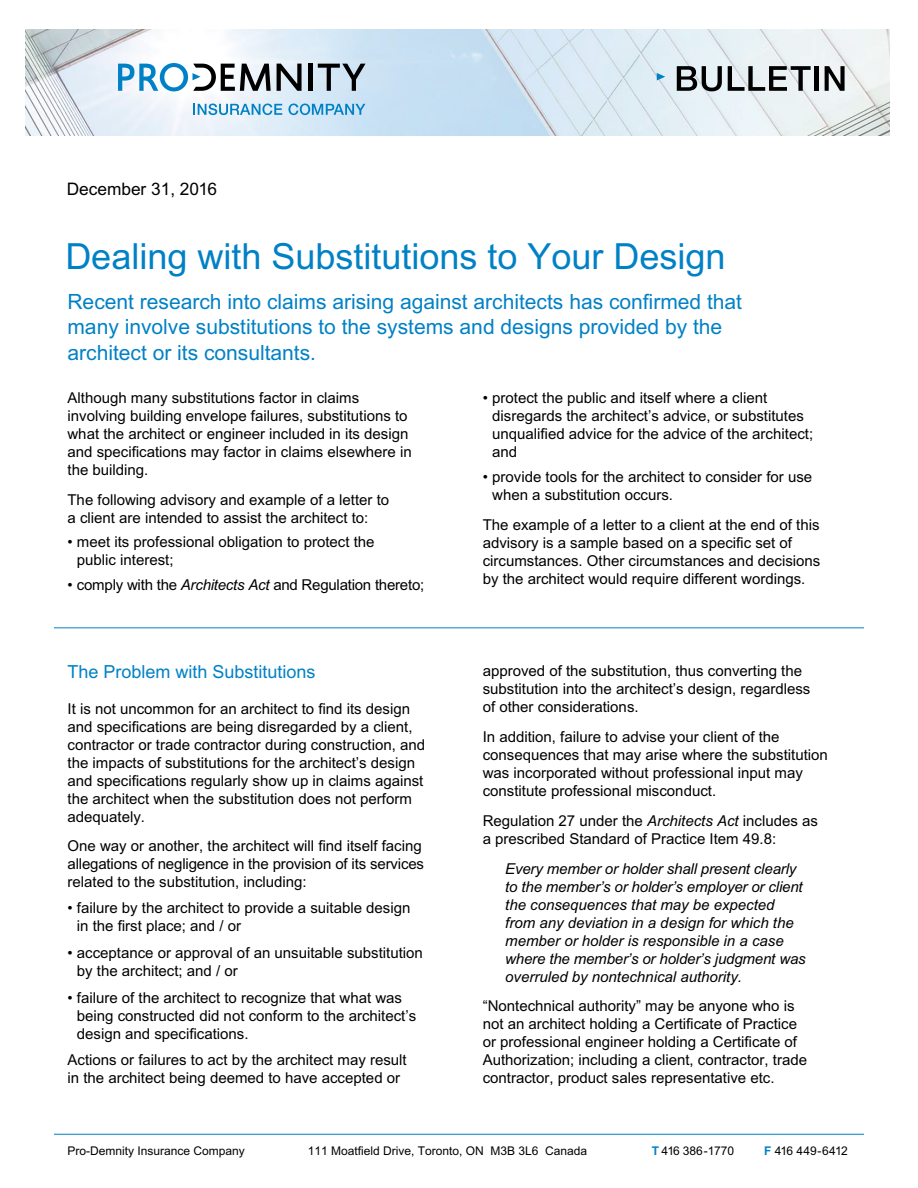
<style>
.page{position:relative;width:918px;height:1188px;background:#fff}
.page>*{position:absolute;margin:0;border:0;box-sizing:border-box;transform-origin:0 0}
.t1{font:36px "M Arial";color:#0081c6}
.t2{font:21px/25.5px "M Arial";color:#0081c6}
.t3{font:18px "M Arial";color:#0081c6}
.t4{font:17.25px "M Arial";color:#000}
.t5{font:15px/18px "M Arial";color:#000}
.t6{font:italic 15px/18px "M Arial";color:#000}
.t7{font:12px "M Arial";color:#000}
.t8{font:12px "M Arial";letter-spacing:-.06em;color:#000}
.s1{font-style:italic}
.s2{font-weight:700;color:#0081c6}
</style>
<div class="page">
<img style="left:26px;top:30px;width:864px;height:106px">
<svg style="left:677px;top:66px;width:45px;height:25px"></svg>
<svg style="left:728px;top:66px;width:83px;height:25px;background:#989d9e"></svg>
<div style="left:814px;top:66px;width:5px;height:25px;background:#000"></div>
<svg style="left:825px;top:66px;width:20px;height:25px"></svg>
<svg style="left:657px;top:73px;width:8px;height:7px"></svg>
<svg style="left:118px;top:63px;width:153px;height:28px"></svg>
<svg style="left:277px;top:64px;width:25px;height:27px"></svg>
<hr style="left:308px;top:64px;width:4px;height:27px;background:#000">
<svg style="left:318px;top:64px;width:48px;height:27px"></svg>
<svg style="left:193px;top:104px;width:89px;height:11px"></svg>
<svg style="left:288px;top:104px;width:77px;height:11px"></svg>
<hr style="left:54px;top:627px;width:810px;height:1px;background:#0081c6">
<hr style="left:54px;top:1134px;width:810px;height:1px;background:#0081c6">
<p class="t4" style="left:67px;top:179px;width:152px">December 31, 2016</p>
<h1 class="t1" style="left:65px;top:236px;width:662px">Dealing with Substitutions to Your Design</h1>
<h2 class="t2" style="left:68px;top:288px;width:676px">Recent research into claims arising against architects has confirmed that many involve substitutions to the systems and designs provided by the architect or its consultants.</h2>
<p class="t5" style="left:68px;top:389px;width:346px">Although many substitutions factor in claims involving building envelope failures, substitutions to what the architect or engineer included in its design and specifications may factor in claims elsewhere in the building.</p>
<p class="t5" style="left:68px;top:491px;width:323px">The following advisory and example of a letter to a client are intended to assist the architect to:</p>
<p class="t5" style="left:77px;top:533px;width:299px;text-indent:-9px">• meet its professional obligation to protect the public interest;</p>
<p class="t5" style="left:68px;top:576px;width:358px">• comply with the <span class="s1">Architects Act</span> and Regulation thereto;</p>
<p class="t3" style="left:67px;top:661px;width:250px">The Problem with Substitutions</p>
<p class="t5" style="left:68px;top:700px;width:359px">It is not uncommon for an architect to find its design and specifications are being disregarded by a client, contractor or trade contractor during construction, and the impacts of substitutions for the architect’s design and specifications regularly show up in claims against the architect when the substitution does not perform adequately.</p>
<p class="t5" style="left:68px;top:837px;width:358px">One way or another, the architect will find itself facing allegations of negligence in the provision of its services related to the substitution, including:</p>
<p class="t5" style="left:77px;top:899px;width:335px;text-indent:-9px">• failure by the architect to provide a suitable design in the first place; and / or</p>
<p class="t5" style="left:77px;top:944px;width:348px;text-indent:-9px">• acceptance or approval of an unsuitable substitution by the architect; and / or</p>
<p class="t5" style="left:77px;top:988px;width:341px;text-indent:-9px">• failure of the architect to recognize that what was being constructed did not conform to the architect’s design and specifications.</p>
<p class="t5" style="left:68px;top:1051px;width:341px">Actions or failures to act by the architect may result in the architect being deemed to have accepted or</p>
<p class="t5" style="left:492px;top:389px;width:322px;text-indent:-9px">• protect the public and itself where a client disregards the architect’s advice, or substitutes unqualified advice for the advice of the architect; and</p>
<p class="t5" style="left:492px;top:467px;width:322px;text-indent:-9px">• provide tools for the architect to consider for use when a substitution occurs.</p>
<p class="t5" style="left:483px;top:515px;width:339px">The example of a letter to a client at the end of this advisory is a sample based on a specific set of circumstances. Other circumstances and decisions by the architect would require different wordings.</p>
<p class="t5" style="left:483px;top:662px;width:329px">approved of the substitution, thus converting the substitution into the architect’s design, regardless of other considerations.</p>
<p class="t5" style="left:483px;top:727px;width:347px">In addition, failure to advise your client of the consequences that may arise where the substitution was incorporated without professional input may constitute professional misconduct.</p>
<p class="t5" style="left:483px;top:811px;width:337px">Regulation 27 under the <span class="s1">Architects Act</span> includes as a prescribed Standard of Practice Item 49.8:</p>
<p class="t6" style="left:505px;top:859px;width:302px">Every member or holder shall present clearly to the member’s or holder’s employer or client the consequences that may be expected from any deviation in a design for which the member or holder is responsible in a case where the member’s or holder’s judgment was overruled by nontechnical authority.</p>
<p class="t5" style="left:483px;top:997px;width:326px">“Nontechnical authority” may be anyone who is not an architect holding a Certificate of Practice or professional engineer holding a Certificate of Authorization; including a client, contractor, trade contractor, product sales representative etc.</p>
<p class="t7" style="left:68px;top:1144px;width:179px">Pro-Demnity Insurance Company</p>
<p class="t7" style="left:308px;top:1144px;width:281px">111 Moatfield Drive, Toronto, ON M3B 3L6 Canada</p>
<p class="t7" style="left:652px;top:1144px;width:84px"><span class="s2">T</span> 416 386-1770</p>
<p class="t8" style="left:764px;top:1144px;width:85px"><span class="s2">F</span> 416 449-6412</p>
</div>
